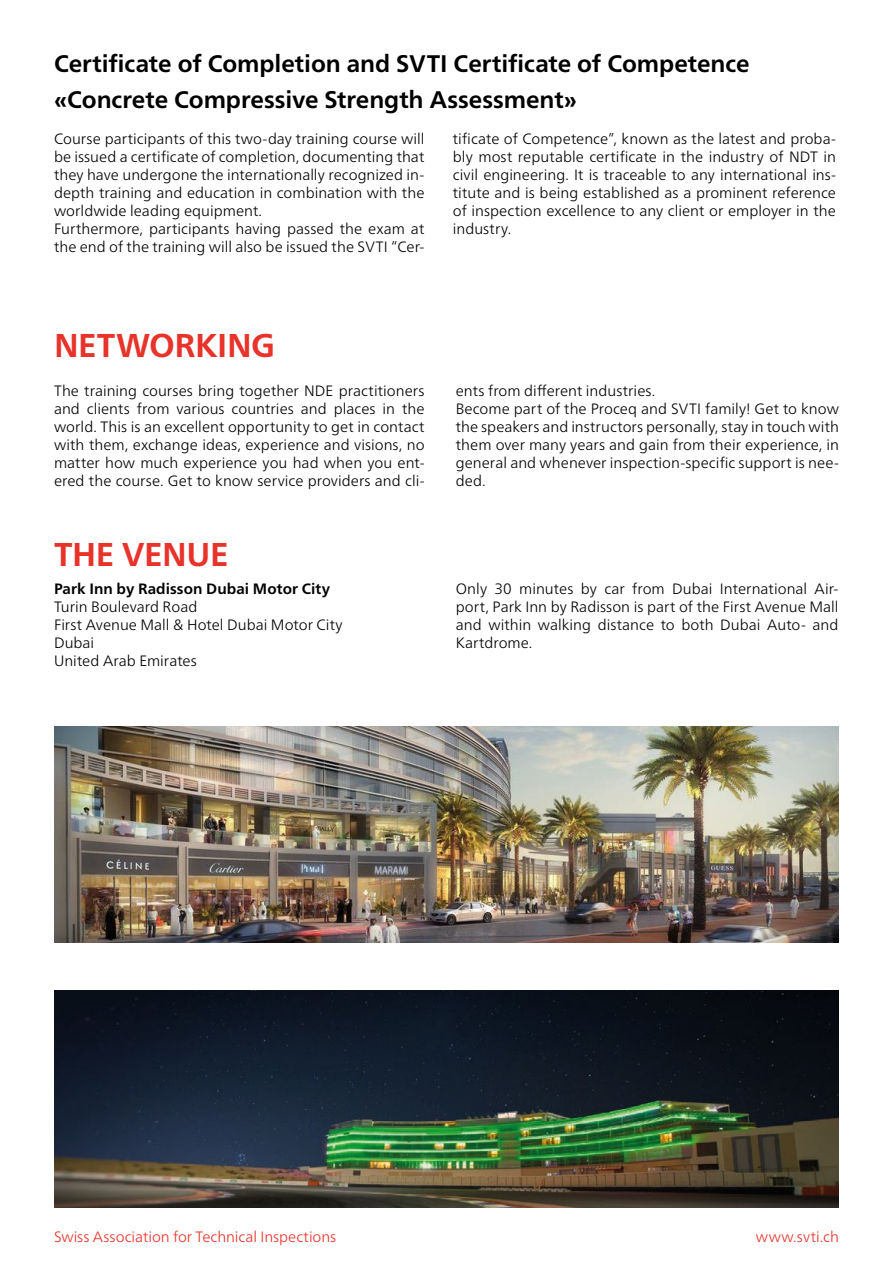
<style>
.page{position:relative;width:893px;height:1263px;background:#fff}
.page>*{position:absolute;margin:0;border:0;box-sizing:border-box;transform-origin:0 0}
.t1{font:700 33px "Frutiger Neue LT Pro";letter-spacing:-.015em;color:#e7332a}
.t2{font:700 24px/36px "Frutiger Neue LT Pro";letter-spacing:-.005em;color:#000}
.t3{font:300 15px/18px "Frutiger Neue LT Pro";color:#000;text-align:justify}
.t4{font:300 15px "Frutiger Neue LT Pro";letter-spacing:-.005em;color:#e7332a}
.t5{font:700 15px "Frutiger Neue LT Pro";letter-spacing:.005em;color:#000}
.t6{font:300 15px "Frutiger Neue LT Pro";letter-spacing:.025em;color:#e7332a}
</style>
<div class="page">
<img style="left:54px;top:726px;width:785px;height:217px">
<img style="left:54px;top:990px;width:785px;height:217px">
<h2 class="t2" style="left:54px;top:46px;width:697px">Certificate of Completion and SVTI Certificate of Competence «Concrete Compressive Strength Assessment»</h2>
<p class="t3" style="left:54px;top:130px;width:372px;text-align:left">Course participants of this two-day training course will be issued a certificate of completion, documenting that they have undergone the internationally recognized in&shy;depth training and education in combination with the worldwide leading equipment.<br>Furthermore, participants having passed the exam at the end of the training will also be issued the SVTI “Cer-</p>
<p class="t3" style="left:453px;top:130px;width:385px">tificate of Competence”, known as the latest and proba&shy;bly most reputable certificate in the industry of NDT in civil engineering. It is traceable to any international ins&shy;titute and is being established as a prominent reference of inspection excellence to any client or employer in the industry.</p>
<h1 class="t1" style="left:54px;top:325px;width:223px">NETWORKING</h1>
<p class="t3" style="left:54px;top:382px;width:372px">The training courses bring together NDE practitioners and clients from various countries and places in the world. This is an excellent opportunity to get in contact with them, exchange ideas, experience and visions, no matter how much experience you had when you ent&shy;ered the course. Get to know service providers and cli-</p>
<p class="t3" style="left:456px;top:382px;width:385px;text-align:left">ents from different industries.<br>Become part of the Proceq and SVTI family! Get to know the speakers and instructors personally, stay in touch with them over many years and gain from their experience, in general and whenever inspection-specific support is nee&shy;ded.</p>
<h1 class="t1" style="left:54px;top:534px;width:176px">THE VENUE</h1>
<p class="t5" style="left:54px;top:580px;width:278px">Park Inn by Radisson Dubai Motor City</p>
<p class="t3" style="left:54px;top:598px;width:290px;text-align:left">Turin Boulevard Road<br>First Avenue Mall &amp; Hotel Dubai Motor City<br>Dubai<br>United Arab Emirates</p>
<p class="t3" style="left:456px;top:580px;width:384px">Only 30 minutes by car from Dubai International Air&shy;port, Park Inn by Radisson is part of the First Avenue Mall and within walking distance to both Dubai Auto- and Kartdrome.</p>
<p class="t4" style="left:54px;top:1228px;width:284px">Swiss Association for Technical Inspections</p>
<p class="t6" style="left:756px;top:1228px;width:85px">www.svti.ch</p>
</div>
